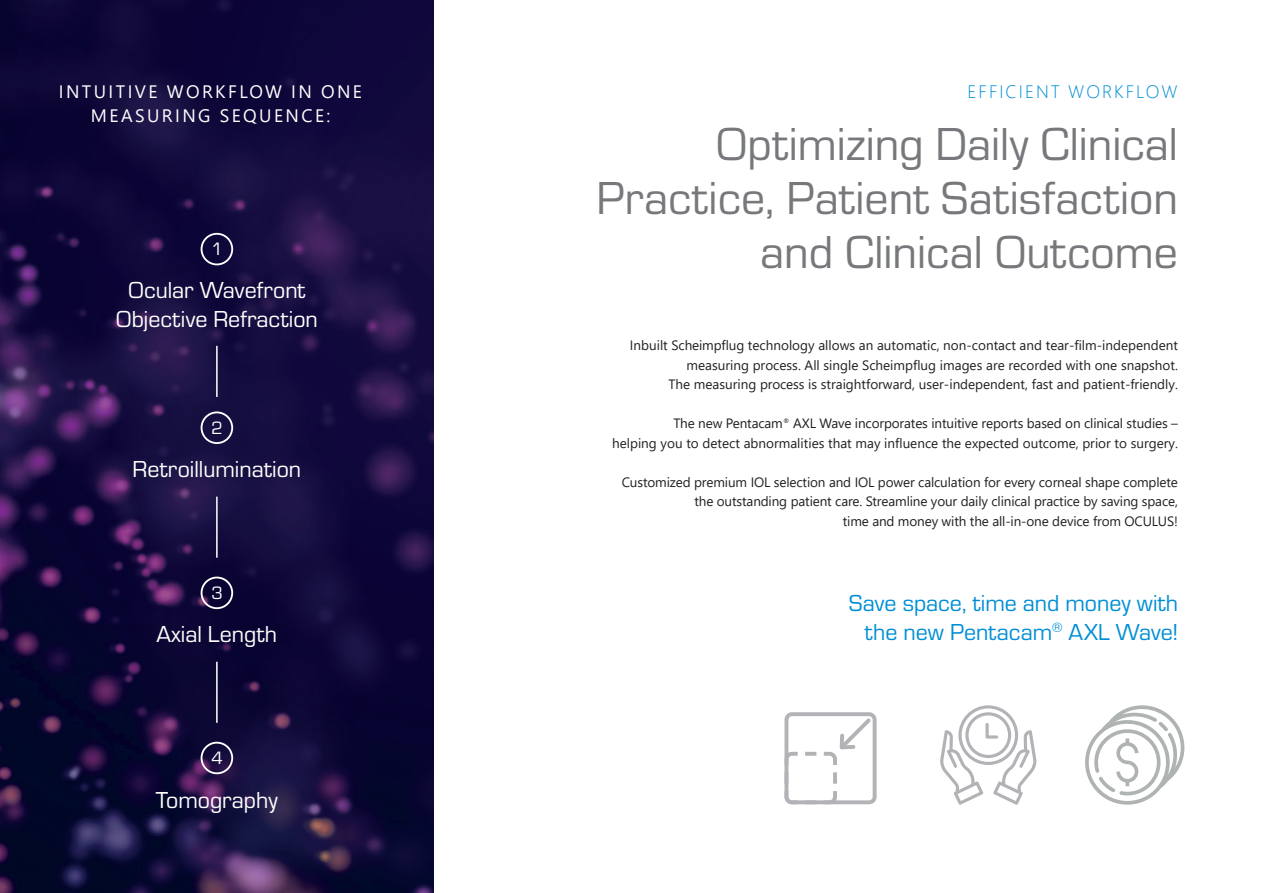
<style>
.page{position:relative;width:1263px;height:893px;background:#fff}
.page>*{position:absolute;margin:0;border:0;box-sizing:border-box;transform-origin:0 0}
.t1{font:48px/54px "Eurostile";color:#76787b;text-align:right}
.t2{font:24px/28.5px "Eurostile";color:#fff;text-align:center}
.t3{font:24px/28.5px "Eurostile";color:#008fd5;text-align:right}
.t4{font:18.6px "Eurostile";color:#fff}
.t5{font:18px/24px "Segoe UI";letter-spacing:.135em;color:#fff;text-align:center}
.t6{font:300 18px "Segoe UI";letter-spacing:.115em;color:#008fd5}
.t7{font:13.5px/19.5px "Segoe UI";letter-spacing:-.01em;color:#231f20;text-align:right}
</style>
<div class="page">
<img style="left:0;top:0;width:434px;height:893px">
<div style="left:201px;top:411px;width:32px;height:33px;border:2px solid #fff;border-radius:50%"></div>
<div style="left:201px;top:577px;width:32px;height:32px;border:2px solid #fff;border-radius:50%"></div>
<div style="left:201px;top:742px;width:32px;height:32px;border:2px solid #fff;border-radius:50%"></div>
<div style="left:201px;top:233px;width:32px;height:32px;border:2px solid #fff;border-radius:50%"></div>
<hr style="left:216px;top:346px;width:2px;height:51px;background:#fff">
<hr style="left:216px;top:497px;width:2px;height:61px;background:#fff">
<hr style="left:216px;top:662px;width:2px;height:61px;background:#fff">
<svg style="left:1085px;top:705px;width:99px;height:100px"></svg>
<svg style="left:940px;top:705px;width:96px;height:100px"></svg>
<div style="left:784px;top:712px;width:92px;height:92px;border:4px solid #b2b3b7;border-radius:6px"></div>
<svg style="left:784px;top:715px;width:90px;height:90px"></svg>
<h3 class="t5" style="left:59px;top:78px;width:305px">INTUITIVE WORKFLOW IN ONE<br>MEASURING SEQUENCE:</h3>
<h3 class="t4" style="left:211px;top:237px;width:13px">1</h3>
<h2 class="t2" style="left:116px;top:275px;width:203px">Ocular Wavefront<br>Objective Refraction</h2>
<h3 class="t4" style="left:211px;top:415px;width:13px">2</h3>
<h2 class="t2" style="left:133px;top:454px;width:170px">Retroillumination</h2>
<h3 class="t4" style="left:211px;top:580px;width:13px">3</h3>
<h2 class="t2" style="left:157px;top:619px;width:122px">Axial Length</h2>
<h3 class="t4" style="left:211px;top:745px;width:13px">4</h3>
<h2 class="t2" style="left:156px;top:784px;width:123px">Tomography</h2>
<h3 class="t6" style="left:967px;top:75px;width:212px">EFFICIENT WORKFLOW</h3>
<h1 class="t1" style="left:596px;top:114px;width:583px">Optimizing Daily Clinical<br>Practice, Patient Satisfaction and Clinical Outcome</h1>
<p class="t7" style="left:630px;top:334px;width:550px">Inbuilt Scheimpflug technology allows an automatic, non-contact and tear-film-independent measuring process. All single Scheimpflug images are recorded with one snapshot.<br>The measuring process is straightforward, user-independent, fast and patient-friendly.</p>
<p class="t7" style="left:612px;top:412px;width:567px">The new Pentacam<sup>®</sup> AXL Wave incorporates intuitive reports based on clinical studies –<br>helping you to detect abnormalities that may influence the expected outcome, prior to surgery.</p>
<p class="t7" style="left:622px;top:471px;width:558px">Customized premium IOL selection and IOL power calculation for every corneal shape complete the outstanding patient care. Streamline your daily clinical practice by saving space,<br>time and money with the all-in-one device from OCULUS!</p>
<h2 class="t3" style="left:849px;top:588px;width:331px">Save space, time and money with the new Pentacam<sup>®</sup> AXL Wave!</h2>
</div>
